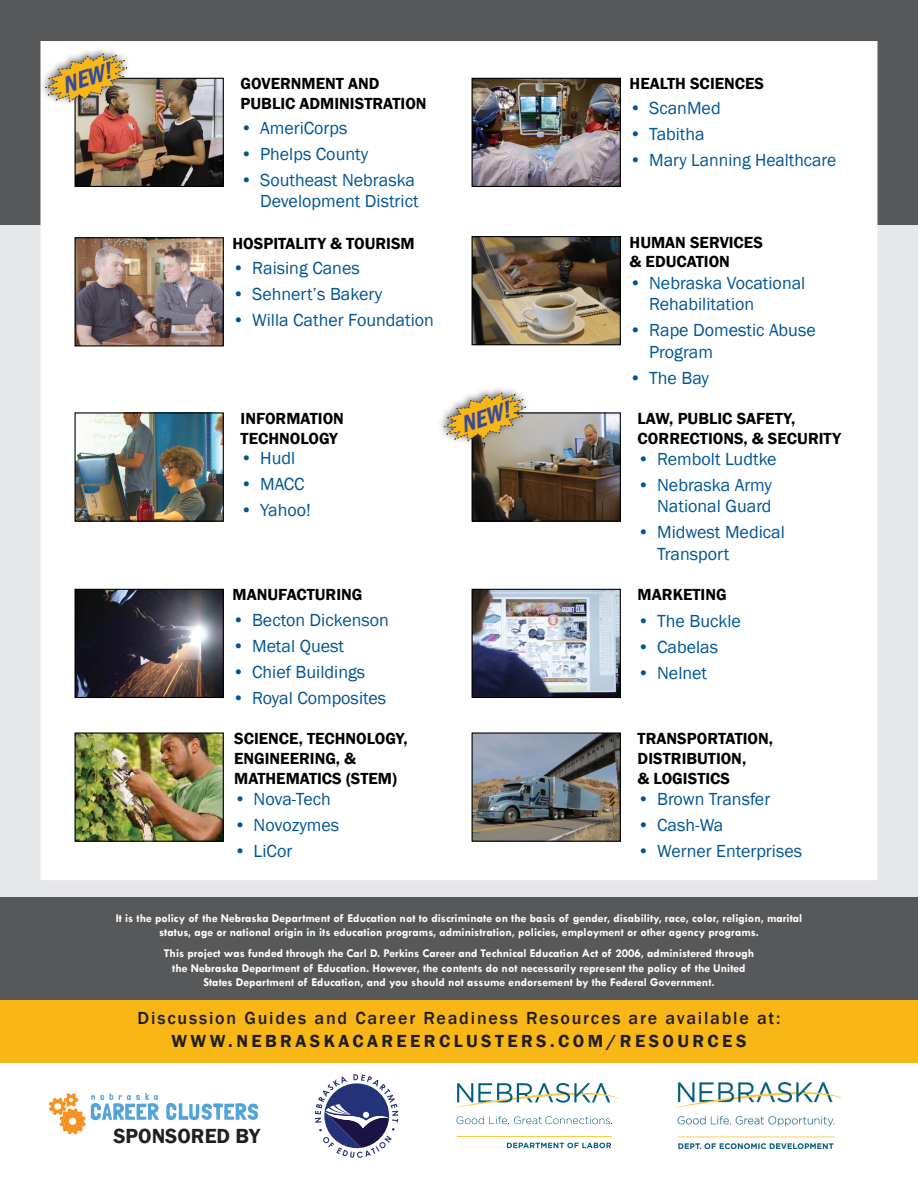
<style>
.page{position:relative;width:918px;height:1188px;background:#fff}
.page>*{position:absolute;margin:0;border:0;box-sizing:border-box;transform-origin:0 0}
.t1{font:italic 600 condensed 24px "Franklin Gothic";color:#354a9c}
.t2{font:600 21px "Franklin Gothic";color:#231f20}
.t3{font:18px/21.6px "Franklin Gothic";color:#005595}
.t4{font:500 18px "Franklin Gothic";letter-spacing:.1em;color:#231f20}
.t5{font:600 18px "Franklin Gothic";letter-spacing:.19em;color:#231f20}
.t6{font:600 16.5px/19.8px "Franklin Gothic";color:#000}
.t7{font:700 12px/14.4px "Tw Cen";color:#fff;text-align:center}
</style>
<div class="page">
<div style="left:0;top:218px;width:918px;height:789px;background:#e6e7e9"></div>
<div style="left:0;top:0;width:918px;height:225px;background:#57585a"></div>
<div style="left:40px;top:41px;width:838px;height:839px;background:#fff;border:2px solid #fff"></div>
<div style="left:0;top:897px;width:918px;height:115px;background:#57585a"></div>
<svg style="left:315px;top:1074px;width:83px;height:84px"></svg>
<svg style="left:166px;top:1103px;width:92px;height:17px"></svg>
<svg style="left:49px;top:1093px;width:110px;height:42px"></svg>
<img style="left:676px;top:1083px;width:165px;height:65px">
<hr style="left:457px;top:1136px;width:155px;height:1px;background:#fec842">
<svg style="left:457px;top:1116px;width:155px;height:8px"></svg>
<svg style="left:455px;top:1083px;width:165px;height:25px"></svg>
<svg style="left:507px;top:1143px;width:104px;height:5px"></svg>
<img style="left:474px;top:734px;width:145px;height:106px">
<div style="left:472px;top:732px;width:149px;height:110px;border:1px solid #000"></div>
<img style="left:77px;top:734px;width:145px;height:106px">
<div style="left:75px;top:732px;width:149px;height:110px;border:1px solid #000"></div>
<img style="left:77px;top:239px;width:145px;height:105px">
<div style="left:75px;top:237px;width:149px;height:109px;border:1px solid #000"></div>
<img style="left:474px;top:238px;width:145px;height:105px">
<div style="left:472px;top:236px;width:149px;height:109px;border:1px solid #000"></div>
<div style="left:0;top:1000px;width:918px;height:63px;background:#f8b617"></div>
<img style="left:474px;top:591px;width:145px;height:105px">
<div style="left:472px;top:589px;width:149px;height:109px;border:1px solid #000"></div>
<img style="left:77px;top:591px;width:145px;height:105px">
<div style="left:75px;top:589px;width:149px;height:109px;border:1px solid #000"></div>
<img style="left:77px;top:414px;width:145px;height:106px">
<div style="left:75px;top:412px;width:149px;height:110px;border:1px solid #000"></div>
<img style="left:474px;top:414px;width:145px;height:106px">
<div style="left:472px;top:412px;width:149px;height:110px;border:1px solid #000"></div>
<img style="left:474px;top:80px;width:145px;height:105px">
<div style="left:472px;top:78px;width:149px;height:109px;border:1px solid #000"></div>
<img style="left:77px;top:80px;width:145px;height:105px">
<div style="left:75px;top:78px;width:149px;height:109px;border:1px solid #000"></div>
<div style="left:37px;top:45px;width:96px;height:62px;background:#231f20;opacity:.75"></div>
<svg style="left:43px;top:53px;width:87px;height:50px"></svg>
<div style="left:436px;top:384px;width:95px;height:62px;background:#231f20;opacity:.75"></div>
<svg style="left:441px;top:392px;width:88px;height:50px;background:#d7b973"></svg>
<h1 class="t1" style="left:57px;top:71px;width:52px;rotate:-19deg">NEW!</h1>
<h3 class="t6" style="left:241px;top:74px;width:187px">GOVERNMENT AND<br>PUBLIC ADMINISTRATION</h3>
<h3 class="t3" style="left:241px;top:117px;width:108px">• AmeriCorps</h3>
<h3 class="t3" style="left:241px;top:143px;width:129px">• Phelps County</h3>
<h3 class="t3" style="left:241px;top:169px;width:179px;text-align:right">• Southeast Nebraska<br>Development District</h3>
<h3 class="t6" style="left:233px;top:234px;width:184px">HOSPITALITY &amp; TOURISM</h3>
<h3 class="t3" style="left:233px;top:258px;width:129px">• Raising Canes</h3>
<h3 class="t3" style="left:233px;top:284px;width:151px">• Sehnert’s Bakery</h3>
<h3 class="t3" style="left:233px;top:310px;width:203px">• Willa Cather Foundation</h3>
<h3 class="t6" style="left:241px;top:409px;width:105px">INFORMATION<br>TECHNOLOGY</h3>
<h3 class="t3" style="left:241px;top:448px;width:56px">• Hudl</h3>
<h3 class="t3" style="left:241px;top:474px;width:66px">• MACC</h3>
<h3 class="t3" style="left:241px;top:500px;width:72px">• Yahoo!</h3>
<h3 class="t6" style="left:233px;top:585px;width:131px">MANUFACTURING</h3>
<h3 class="t3" style="left:233px;top:610px;width:158px">• Becton Dickenson</h3>
<h3 class="t3" style="left:233px;top:635px;width:113px">• Metal Quest</h3>
<h3 class="t3" style="left:233px;top:661px;width:134px">• Chief Buildings</h3>
<h3 class="t3" style="left:233px;top:687px;width:155px">• Royal Composites</h3>
<h3 class="t6" style="left:234px;top:729px;width:175px">SCIENCE, TECHNOLOGY,<br>ENGINEERING, &amp;<br>MATHEMATICS (STEM)</h3>
<h3 class="t3" style="left:234px;top:789px;width:98px">• Nova-Tech</h3>
<h3 class="t3" style="left:234px;top:815px;width:107px">• Novozymes</h3>
<h3 class="t3" style="left:234px;top:841px;width:60px">• LiCor</h3>
<h1 class="t1" style="left:456px;top:410px;width:52px;rotate:-19deg">NEW!</h1>
<h3 class="t6" style="left:630px;top:74px;width:136px">HEALTH SCIENCES</h3>
<h3 class="t3" style="left:630px;top:98px;width:93px">• ScanMed</h3>
<h3 class="t3" style="left:630px;top:123px;width:77px">• Tabitha</h3>
<h3 class="t3" style="left:630px;top:149px;width:208px">• Mary Lanning Healthcare</h3>
<h3 class="t6" style="left:630px;top:232px;width:135px">HUMAN SERVICES &amp; EDUCATION</h3>
<h3 class="t3" style="left:649px;top:272px;width:158px;text-indent:-19px">• Nebraska Vocational<br>Rehabilitation</h3>
<h3 class="t3" style="left:649px;top:320px;width:168px;text-indent:-19px">• Rape Domestic Abuse<br>Program</h3>
<h3 class="t3" style="left:630px;top:367px;width:81px">• The Bay</h3>
<h3 class="t6" style="left:638px;top:409px;width:205px">LAW, PUBLIC SAFETY,<br>CORRECTIONS, &amp; SECURITY</h3>
<h3 class="t3" style="left:638px;top:449px;width:140px">• Rembolt Ludtke</h3>
<h3 class="t3" style="left:638px;top:474px;width:136px;text-align:right">• Nebraska Army<br>National Guard</h3>
<h3 class="t3" style="left:657px;top:522px;width:129px;text-indent:-19px">• Midwest Medical<br>Transport</h3>
<h3 class="t6" style="left:638px;top:585px;width:90px">MARKETING</h3>
<h3 class="t3" style="left:638px;top:611px;width:105px">• The Buckle</h3>
<h3 class="t3" style="left:638px;top:637px;width:82px">• Cabelas</h3>
<h3 class="t3" style="left:638px;top:663px;width:71px">• Nelnet</h3>
<h3 class="t6" style="left:638px;top:729px;width:137px">TRANSPORTATION,<br>DISTRIBUTION,<br>&amp; LOGISTICS</h3>
<h3 class="t3" style="left:638px;top:789px;width:134px">• Brown Transfer</h3>
<h3 class="t3" style="left:638px;top:815px;width:87px">• Cash-Wa</h3>
<h3 class="t3" style="left:638px;top:841px;width:166px">• Werner Enterprises</h3>
<p class="t7" style="left:116px;top:910px;width:688px">It is the policy of the Nebraska Department of Education not to discriminate on the basis of gender, disability, race, color, religion, marital status, age or national origin in its education programs, administration, policies, employment or other agency programs.</p>
<p class="t7" style="left:164px;top:946px;width:592px">This project was funded through the Carl D. Perkins Career and Technical Education Act of 2006, administered through the Nebraska Department of Education. However, the contents do not necessarily represent the policy of the United<br>States Department of Education, and you should not assume endorsement by the Federal Government.</p>
<h3 class="t4" style="left:138px;top:1007px;width:644px">Discussion Guides and Career Readiness Resources are available at:</h3>
<h3 class="t5" style="left:171px;top:1030px;width:576px">WWW.NEBRASKACAREERCLUSTERS.COM/RESOURCES</h3>
<h2 class="t2" style="left:113px;top:1123px;width:148px">SPONSORED BY</h2>
</div>
